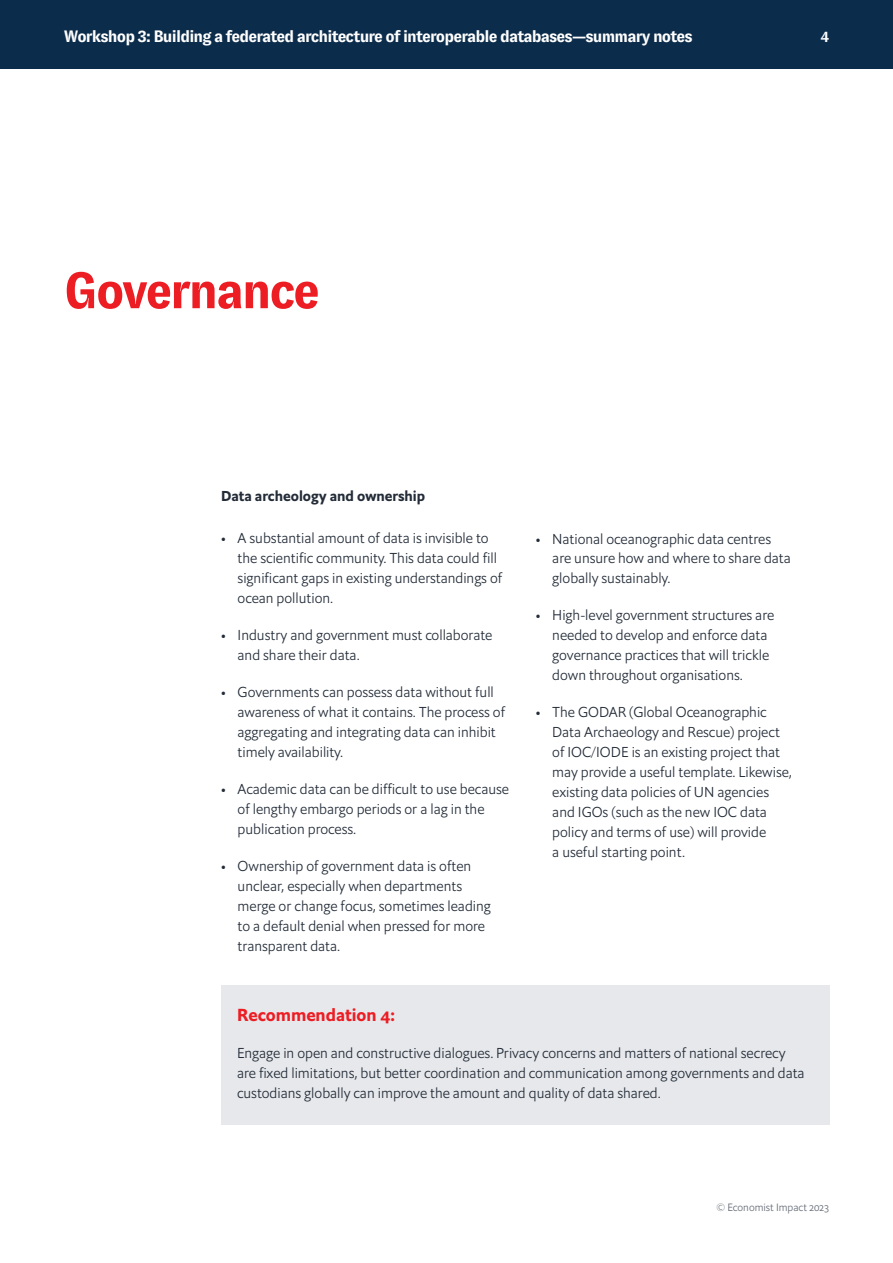
<style>
.page{position:relative;width:893px;height:1263px;background:#fff}
.page>*{position:absolute;margin:0;border:0;box-sizing:border-box;transform-origin:0 0}
.t1{font:700 51px "GT Zirkon";letter-spacing:-.05em;color:#ed1d24}
.t2{font:700 17.25px "Econ Sans OS";color:#ed1d24}
.t3{font:700 16.5px "GT Zirkon";letter-spacing:-.05em;color:#fff}
.t4{font:700 15px "GT Zirkon";color:#fff}
.t5{font:300 14.25px/20px "Econ Sans OS";color:#232c38}
.t6{font:700 14.25px "Econ Sans OS";color:#232c38}
.t7{font:300 10.5px "Econ Sans OS";color:#626974}
</style>
<div class="page">
<div style="left:0;top:0;width:893px;height:69px;background:#0c2c4b"></div>
<div style="left:221px;top:985px;width:608px;height:140px;background:#e6e8eb"></div>
<p class="t3" style="left:64px;top:28px;width:630px">Workshop 3: Building a federated architecture of interoperable databases—summary notes</p>
<p class="t4" style="left:821px;top:28px;width:10px">4</p>
<h1 class="t1" style="left:64px;top:263px;width:258px">Governance</h1>
<p class="t6" style="left:221px;top:487px;width:206px">Data archeology and ownership</p>
<p class="t5" style="left:238px;top:528px;width:266px;text-indent:-17px">• A substantial amount of data is invisible to the scientific community. This data could fill significant gaps in existing understandings of ocean pollution.</p>
<p class="t5" style="left:238px;top:625px;width:256px;text-indent:-17px">• Industry and government must collaborate and share their data.</p>
<p class="t5" style="left:238px;top:682px;width:269px;text-indent:-17px">• Governments can possess data without full awareness of what it contains. The process of aggregating and integrating data can inhibit timely availability.</p>
<p class="t5" style="left:238px;top:779px;width:273px;text-indent:-17px">• Academic data can be difficult to use because of lengthy embargo periods or a lag in the publication process.</p>
<p class="t5" style="left:238px;top:856px;width:255px;text-indent:-17px">• Ownership of government data is often unclear, especially when departments merge or change focus, sometimes leading to a default denial when pressed for more transparent data.</p>
<p class="t5" style="left:552px;top:528px;width:240px;text-indent:-17px">• National oceanographic data centres are unsure how and where to share data globally sustainably.</p>
<p class="t5" style="left:552px;top:605px;width:223px;text-indent:-17px">• High-level government structures are needed to develop and enforce data governance practices that will trickle down throughout organisations.</p>
<p class="t5" style="left:552px;top:702px;width:241px;text-indent:-17px">• The GODAR (Global Oceanographic Data Archaeology and Rescue) project of IOC/IODE is an existing project that may provide a useful template. Likewise, existing data policies of UN agencies and IGOs (such as the new IOC data policy and terms of use) will provide<br>a useful starting point.</p>
<p class="t2" style="left:237px;top:1003px;width:159px">Recommendation 4:</p>
<p class="t5" style="left:237px;top:1043px;width:569px">Engage in open and constructive dialogues. Privacy concerns and matters of national secrecy are fixed limitations, but better coordination and communication among governments and data custodians globally can improve the amount and quality of data shared.</p>
<p class="t7" style="left:717px;top:1201px;width:114px">© Economist Impact 2023</p>
</div>
